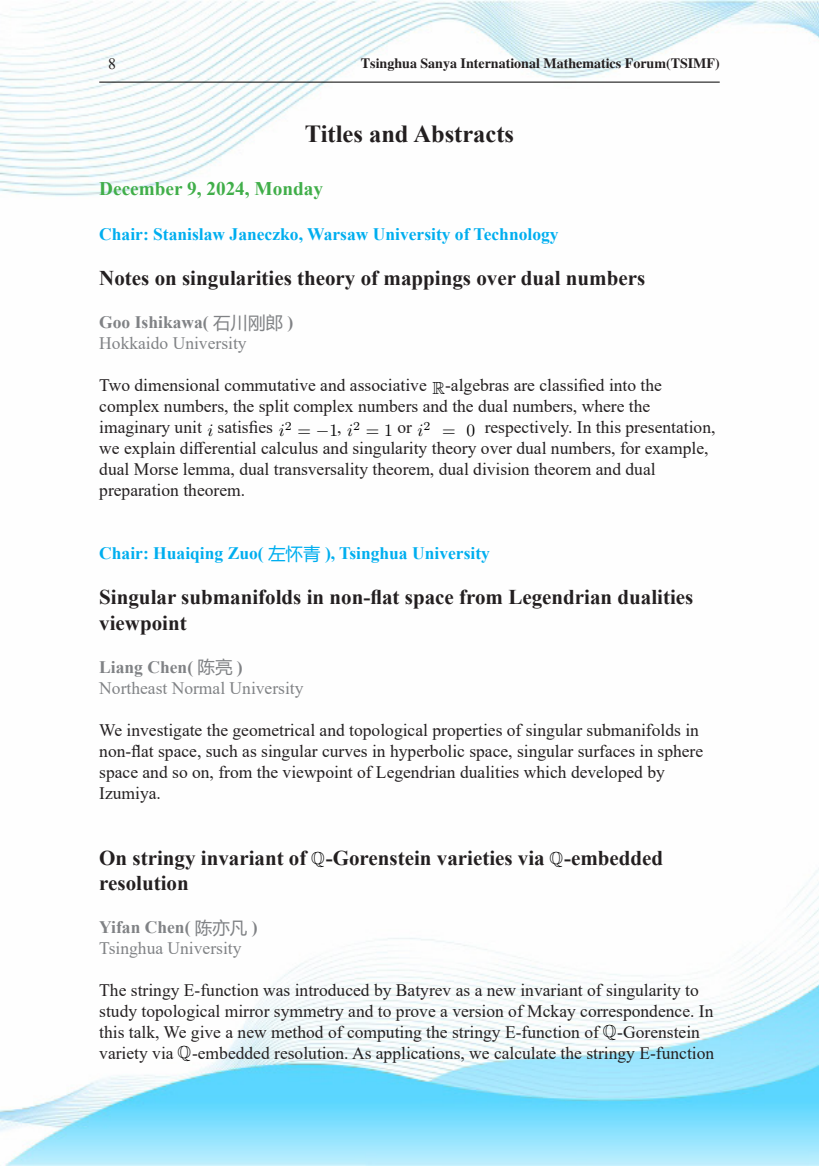
<style>
.page{position:relative;width:819px;height:1166px;background:#fff}
.page>*{position:absolute;margin:0;border:0;box-sizing:border-box;transform-origin:0 0}
.手册标题{font:700 24.5px "Times New Roman";color:#231f20}
.报告题目{font:700 21px/25.2px "Times New Roman";color:#231f20}
.摘要时间{font:700 19.25px "Times New Roman";color:#40ae49}
.报告内容{font:17.5px/21px "Times New Roman";color:#231f20}
.Chair-格式{font:700 17.5px "Times New Roman";color:#00aeef}
.报告人单位名称{font:17.5px "Times New Roman";color:#808285}
.报告人姓名{font:700 17.5px "Times New Roman";color:#808285}
.t1{font:17.5px "CMR10";color:#000}
.t2{font:17.5px "MSBM10";color:#000}
.t3{font:17.5px "CMMI10";color:#000}
.t4{font:15.75px "Times New Roman";color:#231f20}
.t5{font:14px "CT Hu Po SF";color:#231f20}
.s1{font-family:"Microsoft Ya Hei UI";font-weight:400}
.s2{font-family:"CMMI10"}
.s3{font-family:"CMSY10"}
.s4{font-family:"MSBM10";color:#000}
</style>
<div class="page">
<img style="left:0;top:0;width:819px;height:1166px">
<hr style="left:99px;top:82px;width:620px;height:1px;background:#000">
<p class="t4" style="left:108px;top:53px;width:9px">8</p>
<p class="t5" style="left:361px;top:56px;width:360px">Tsinghua Sanya International Mathematics Forum(TSIMF)</p>
<p class="手册标题" style="left:305px;top:116px;width:211px">Titles and Abstracts</p>
<p class="摘要时间" style="left:99px;top:174px;width:225px">December 9, 2024, Monday</p>
<p class="Chair-格式" style="left:99px;top:222px;width:461px">Chair: Stanislaw Janeczko, Warsaw University of Technology</p>
<p class="报告题目" style="left:99px;top:265px;width:547px">Notes on singularities theory of mappings over dual numbers</p>
<p class="报告人姓名" style="left:99px;top:310px;width:195px">Goo Ishikawa( <span class="s1">石川刚郎</span> )</p>
<p class="报告人单位名称" style="left:99px;top:331px;width:149px">Hokkaido University</p>
<p class="报告内容" style="left:99px;top:374px;width:329px">Two dimensional commutative and associative</p>
<p class="t2" style="left:432px;top:378px;width:14px">R</p>
<p class="报告内容" style="left:99px;top:374px;width:564px;text-indent:346px">-algebras are classified into the complex numbers, the split complex numbers and the dual numbers, where the imaginary unit</p>
<p class="t3" style="left:207px;top:423px;width:7px">i</p>
<p class="报告内容" style="left:218px;top:416px;width:57px">satisfies</p>
<p class="t1" style="left:279px;top:423px;width:61px"><span class="s2">i</span><sup>2</sup> = <span class="s3">−</span>1</p>
<p class="报告内容" style="left:337px;top:416px;width:6px">,</p>
<p class="t1" style="left:347px;top:423px;width:47px"><span class="s2">i</span><sup>2</sup> =1</p>
<p class="报告内容" style="left:397px;top:416px;width:16px">or</p>
<p class="t1" style="left:417px;top:423px;width:59px"><span class="s2">i</span><sup>2</sup> =0</p>
<p class="报告内容" style="left:99px;top:416px;width:617px;text-indent:385px">respectively. In this presentation, we explain differential calculus and singularity theory over dual numbers, for example, dual Morse lemma, dual transversality theorem, dual division theorem and dual preparation theorem.</p>
<p class="Chair-格式" style="left:99px;top:541px;width:392px">Chair: Huaiqing Zuo( <span class="s1">左怀青</span> ), Tsinghua University</p>
<p class="报告题目" style="left:99px;top:584px;width:595px">Singular submanifolds in non-flat space from Legendrian dualities viewpoint</p>
<p class="报告人姓名" style="left:99px;top:654px;width:145px">Liang Chen( <span class="s1">陈亮</span> )</p>
<p class="报告人单位名称" style="left:99px;top:675px;width:206px">Northeast Normal University</p>
<p class="报告内容" style="left:99px;top:719px;width:605px">We investigate the geometrical and topological properties of singular submanifolds in non-flat space, such as singular curves in hyperbolic space, singular surfaces in sphere space and so on, from the viewpoint of Legendrian dualities which developed by Izumiya.</p>
<p class="报告题目" style="left:99px;top:844px;width:209px">On stringy invariant of</p>
<p class="t2" style="left:311px;top:848px;width:15px">Q</p>
<p class="报告题目" style="left:326px;top:844px;width:220px">-Gorenstein varieties via</p>
<p class="t2" style="left:549px;top:848px;width:15px">Q</p>
<p class="报告题目" style="left:564px;top:844px;width:101px">-embedded</p>
<p class="报告题目" style="left:99px;top:870px;width:91px">resolution</p>
<p class="报告人姓名" style="left:99px;top:915px;width:160px">Yifan Chen( <span class="s1">陈亦凡</span> )</p>
<p class="报告人单位名称" style="left:99px;top:936px;width:144px">Tsinghua University</p>
<p class="报告内容" style="left:99px;top:979px;width:616px">The stringy E-function was introduced by Batyrev as a new invariant of singularity to study topological mirror symmetry and to prove a version of Mckay correspondence. In this talk, We give a new method of computing the stringy E-function of <span class="s4">Q</span>-Gorenstein variety via <span class="s4">Q</span>-embedded resolution. As applications, we calculate the stringy E-function</p>
</div>
